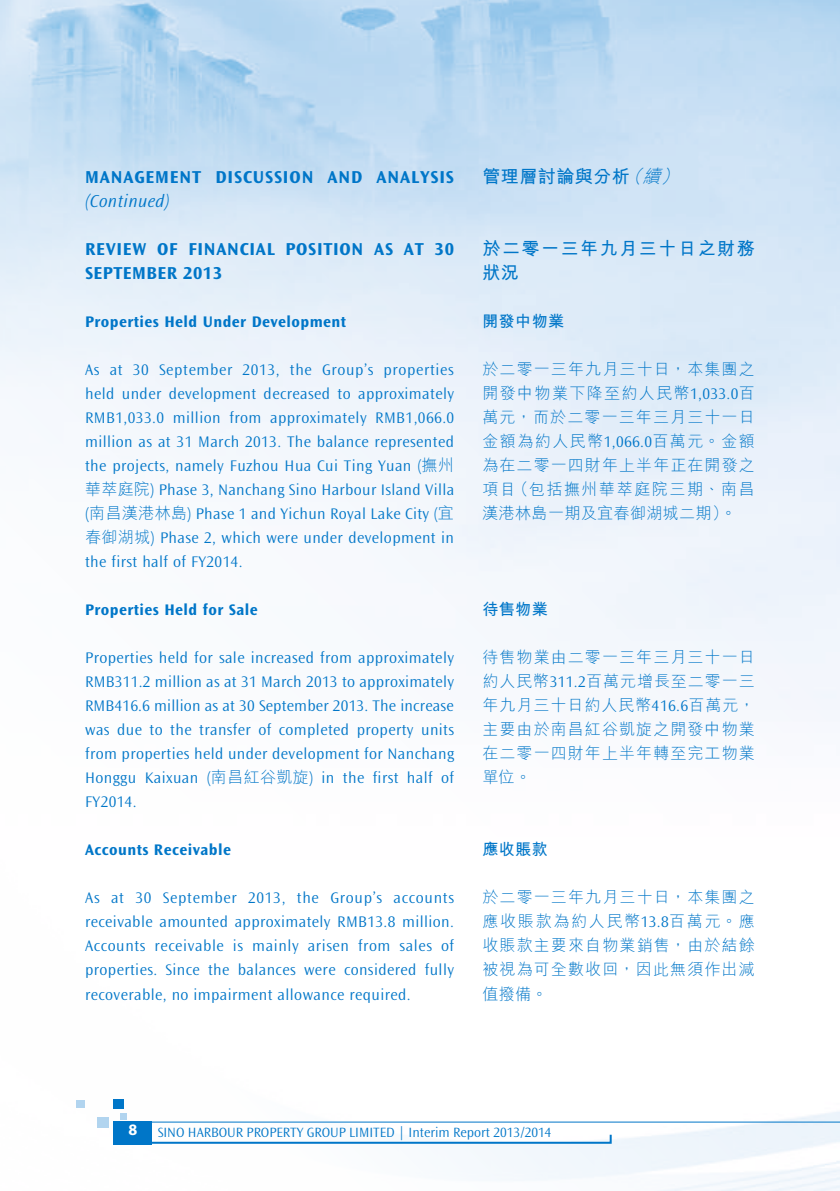
<style>
.page{position:relative;width:840px;height:1191px;background:#fff}
.page>*{position:absolute;margin:0;border:0;box-sizing:border-box;transform-origin:0 0}
.t1{font:700 18px "Ocean Sans Std";letter-spacing:.05em;color:#0076c8}
.t2{font:700 18px/24px "M Hei HK";letter-spacing:.085em;color:#0076c8}
.t3{font:700 18px "Ocean Sans Std";letter-spacing:.025em;color:#0076c8}
.t4{font:700 18px "M Hei HK";letter-spacing:.025em;color:#0076c8}
.t5{font:italic 300 18px "Ocean Sans Std";letter-spacing:.025em;color:#0076c8}
.t6{font:300 16px/24px "Ocean Sans Std";letter-spacing:.025em;color:#0076c8;text-align:justify}
.t7{font:300 16px/24px "M Hei HK";letter-spacing:.065em;color:#0076c8;text-align:justify}
.t8{font:700 16px "Ocean Sans Std";letter-spacing:.025em;color:#0076c8}
.t9{font:700 16px "M Hei HK";letter-spacing:.025em;color:#0076c8}
.t10{font:700 16px "Myriad Pro";color:#fff}
.t11{font:300 14px "Ocean Sans Std";color:#0076c8}
.s1{font-family:"M Hei HK"}
.s2{font-weight:300;font-style:italic}
.s3{font-family:"Ocean Sans Std"}
</style>
<div class="page">
<img style="left:0;top:0;width:839px;height:1191px">
<div style="left:76px;top:1100px;width:9px;height:8px;background:#b1d4ef"></div>
<div style="left:98px;top:1117px;width:11px;height:10px;background:#b1d4ef"></div>
<div style="left:120px;top:1113px;width:7px;height:6px;background:#b1d4ef"></div>
<div style="left:113px;top:1099px;width:10px;height:10px;background:#0076c8"></div>
<div style="left:113px;top:1121px;width:39px;height:24px;background:#0076c8"></div>
<svg style="left:152px;top:1132px;width:460px;height:12px"></svg>
<hr style="left:145px;top:1121px;width:694px;height:1px;background:#0076c8">
<p class="t1" style="left:85px;top:167px;width:370px">Management Discussion and Analysis</p>
<p class="t5" style="left:85px;top:191px;width:86px">(Continued)</p>
<p class="t1" style="left:85px;top:239px;width:123px">REVIEW OF FINANCIAL</p>
<p class="t1" style="left:285px;top:239px;width:21px">POSITION</p>
<p class="t1" style="left:374px;top:239px;width:81px">AS AT 30</p>
<p class="t3" style="left:85px;top:263px;width:138px">SEPTEMBER 2013</p>
<p class="t8" style="left:85px;top:313px;width:262px">Properties Held Under Development</p>
<p class="t6" style="left:85px;top:358px;width:370px">As at 30 September 2013, the Group’s properties held under development decreased to approximately RMB1,033.0 million from approximately RMB1,066.0 million as at 31 March 2013. The balance represented the projects, namely Fuzhou Hua Cui Ting Yuan (<span class="s1">撫州華萃庭院</span>) Phase 3, Nanchang Sino Harbour Island Villa (<span class="s1">南昌漢港林島</span>) Phase 1 and Yichun Royal Lake City (<span class="s1">宜春御湖城</span>) Phase 2, which were under development in the first half of FY2014.</p>
<p class="t8" style="left:85px;top:601px;width:174px">Properties Held for Sale</p>
<p class="t6" style="left:85px;top:646px;width:370px">Properties held for sale increased from approximately RMB311.2 million as at 31 March 2013 to approximately RMB416.6 million as at 30 September 2013. The increase was due to the transfer of completed property units from properties held under development for Nanchang Honggu Kaixuan (<span class="s1">南昌紅谷凱旋</span>) in the first half of FY2014.</p>
<p class="t8" style="left:85px;top:841px;width:147px">Accounts Receivable</p>
<p class="t6" style="left:85px;top:886px;width:370px">As at 30 September 2013, the Group’s accounts receivable amounted approximately RMB13.8 million.<br>Accounts receivable is mainly arisen from sales of properties. Since the balances were considered fully recoverable, no impairment allowance required.</p>
<p class="t4" style="left:482px;top:163px;width:204px">管理層討論與分析<span class="s2">（續）</span></p>
<p class="t2" style="left:482px;top:235px;width:274px">於二零一三年九月三十日之財務狀況</p>
<p class="t9" style="left:482px;top:310px;width:83px">開發中物業</p>
<p class="t7" style="left:482px;top:357px;width:274px">於二零一三年九月三十日，本集團之開發中物業下降至約人民幣<span class="s3">1,033.0</span>百萬元，而於二零一三年三月三十一日金額為約人民幣<span class="s3">1,066.0</span>百萬元。金額為在二零一四財年上半年正在開發之項目（包括撫州華萃庭院三期、南昌漢港林島一期及宜春御湖城二期）。</p>
<p class="t9" style="left:482px;top:598px;width:67px">待售物業</p>
<p class="t7" style="left:482px;top:645px;width:274px">待售物業由二零一三年三月三十一日約人民幣<span class="s3">311.2</span>百萬元增長至二零一三年九月三十日約人民幣<span class="s3">416.6</span>百萬元，主要由於南昌紅谷凱旋之開發中物業在二零一四財年上半年轉至完工物業單位。</p>
<p class="t9" style="left:482px;top:838px;width:67px">應收賬款</p>
<p class="t7" style="left:482px;top:885px;width:274px">於二零一三年九月三十日，本集團之應收賬款為約人民幣<span class="s3">13.8</span>百萬元。應收賬款主要來自物業銷售，由於結餘被視為可全數收回，因此無須作出減值撥備。</p>
<p class="t10" style="left:128px;top:1119px;width:10px">8</p>
<p class="t11" style="left:158px;top:1125px;width:395px">SINO HARBOUR PROPERTY GROUP LIMITED | Interim Report 2013/2014</p>
</div>
